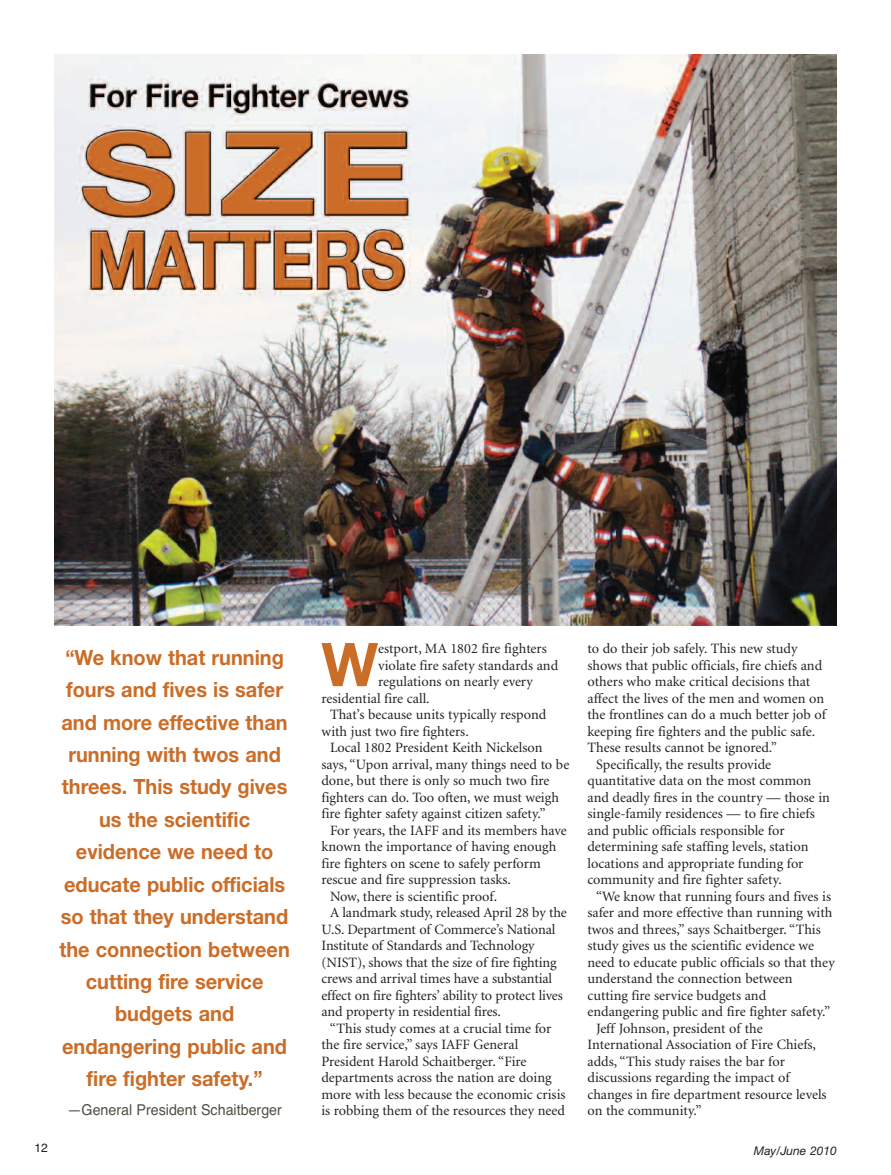
<style>
.page{position:relative;width:891px;height:1175px;background:#fff}
.page>*{position:absolute;margin:0;border:0;box-sizing:border-box;transform-origin:0 0}
.t1{font:700 60.3px "Helvetica Neue";color:#ca6d28}
.t2{font:700 21px/32.4px "Helvetica Neue";color:#ca6d28;text-align:center;scale:.95 1}
.t3{font:15px "Helvetica";color:#534f45;scale:.95 1}
.t4{font:14.25px "Minion";color:#231f20}
.t5{font:italic 12px "Helvetica Neue";color:#231f20}
.t6{font:12px "Helvetica";color:#231f20}
</style>
<div class="page">
<img style="left:54px;top:54px;width:783px;height:571px">
<p class="t2" style="left:59px;top:643px;width:244px">“We know that running fours and fives is safer and more effective than running with twos and threes. This study gives us the scientific evidence we need to educate public officials so that they understand the connection between cutting fire service budgets and endangering public and fire fighter safety.”</p>
<p class="t3" style="left:67px;top:1101px;width:227px">—General President Schaitberger</p>
<h1 class="t1" style="left:321px;top:643px;width:58px">W</h1>
<p class="t4" style="left:378px;top:643px;width:170px">estport, MA 1802 fire fighters</p>
<p class="t4" style="left:378px;top:659px;width:182px">violate fire safety standards and</p>
<p class="t4" style="left:378px;top:676px;width:156px">regulations on nearly every</p>
<p class="t4" style="left:321px;top:692px;width:110px">residential fire call.</p>
<p class="t4" style="left:330px;top:709px;width:218px">That’s because units typically respond</p>
<p class="t4" style="left:321px;top:725px;width:149px">with just two fire fighters.</p>
<p class="t4" style="left:330px;top:742px;width:214px">Local 1802 President Keith Nickelson</p>
<p class="t4" style="left:322px;top:758px;width:249px">says, “Upon arrival, many things need to be</p>
<p class="t4" style="left:321px;top:775px;width:230px">done, but there is only so much two fire</p>
<p class="t4" style="left:321px;top:791px;width:239px">fighters can do. Too often, we must weigh</p>
<p class="t4" style="left:321px;top:808px;width:226px">fire fighter safety against citizen safety.”</p>
<p class="t4" style="left:330px;top:824px;width:238px">For years, the IAFF and its members have</p>
<p class="t4" style="left:322px;top:841px;width:236px">known the importance of having enough</p>
<p class="t4" style="left:322px;top:857px;width:221px">fire fighters on scene to safely perform</p>
<p class="t4" style="left:322px;top:874px;width:191px">rescue and fire suppression tasks.</p>
<p class="t4" style="left:330px;top:890px;width:169px">Now, there is scientific proof.</p>
<p class="t4" style="left:330px;top:907px;width:238px">A landmark study, released April 28 by the</p>
<p class="t4" style="left:322px;top:923px;width:235px">U.S. Department of Commerce’s National</p>
<p class="t4" style="left:322px;top:940px;width:215px">Institute of Standards and Technology</p>
<p class="t4" style="left:322px;top:956px;width:237px">(NIST), shows that the size of fire fighting</p>
<p class="t4" style="left:321px;top:973px;width:232px">crews and arrival times have a substantial</p>
<p class="t4" style="left:321px;top:989px;width:243px">effect on fire fighters’ ability to protect lives</p>
<p class="t4" style="left:321px;top:1006px;width:181px">and property in residential fires.</p>
<p class="t4" style="left:330px;top:1022px;width:223px">“This study comes at a crucial time for</p>
<p class="t4" style="left:321px;top:1039px;width:198px">the fire service,” says IAFF General</p>
<p class="t4" style="left:321px;top:1055px;width:207px">President Harold Schaitberger. “Fire</p>
<p class="t4" style="left:321px;top:1072px;width:232px">departments across the nation are doing</p>
<p class="t4" style="left:321px;top:1088px;width:246px">more with less because the economic crisis</p>
<p class="t4" style="left:321px;top:1105px;width:245px">is robbing them of the resources they need</p>
<p class="t4" style="left:587px;top:643px;width:211px">to do their job safely. This new study</p>
<p class="t4" style="left:587px;top:659px;width:236px">shows that public officials, fire chiefs and</p>
<p class="t4" style="left:587px;top:676px;width:224px">others who make critical decisions that</p>
<p class="t4" style="left:587px;top:692px;width:238px">affect the lives of the men and women on</p>
<p class="t4" style="left:587px;top:709px;width:240px">the frontlines can do a much better job of</p>
<p class="t4" style="left:587px;top:725px;width:229px">keeping fire fighters and the public safe.</p>
<p class="t4" style="left:587px;top:742px;width:191px">These results cannot be ignored.”</p>
<p class="t4" style="left:596px;top:758px;width:177px">Specifically, the results provide</p>
<p class="t4" style="left:587px;top:775px;width:225px">quantitative data on the most common</p>
<p class="t4" style="left:587px;top:791px;width:244px">and deadly fires in the country — those in</p>
<p class="t4" style="left:587px;top:808px;width:229px">single-family residences — to fire chiefs</p>
<p class="t4" style="left:587px;top:824px;width:199px">and public officials responsible for</p>
<p class="t4" style="left:587px;top:841px;width:223px">determining safe staffing levels, station</p>
<p class="t4" style="left:587px;top:857px;width:218px">locations and appropriate funding for</p>
<p class="t4" style="left:587px;top:874px;width:196px">community and fire fighter safety.</p>
<p class="t4" style="left:596px;top:890px;width:237px">“We know that running fours and fives is</p>
<p class="t4" style="left:587px;top:907px;width:246px">safer and more effective than running with</p>
<p class="t4" style="left:587px;top:923px;width:235px">twos and threes,” says Schaitberger. “This</p>
<p class="t4" style="left:587px;top:940px;width:228px">study gives us the scientific evidence we</p>
<p class="t4" style="left:587px;top:956px;width:249px">need to educate public officials so that they</p>
<p class="t4" style="left:587px;top:973px;width:206px">understand the connection between</p>
<p class="t4" style="left:587px;top:989px;width:180px">cutting fire service budgets and</p>
<p class="t4" style="left:587px;top:1006px;width:244px">endangering public and fire fighter safety.”</p>
<p class="t4" style="left:596px;top:1022px;width:168px">Jeff Johnson, president of the</p>
<p class="t4" style="left:587px;top:1039px;width:230px">International Association of Fire Chiefs,</p>
<p class="t4" style="left:587px;top:1055px;width:199px">adds, “This study raises the bar for</p>
<p class="t4" style="left:587px;top:1072px;width:204px">discussions regarding the impact of</p>
<p class="t4" style="left:587px;top:1088px;width:241px">changes in fire department resource levels</p>
<p class="t4" style="left:587px;top:1105px;width:116px">on the community.”</p>
<p class="t6" style="left:35px;top:1141px;width:15px">12</p>
<p class="t5" style="left:754px;top:1143px;width:84px">May/June 2010</p>
</div>
